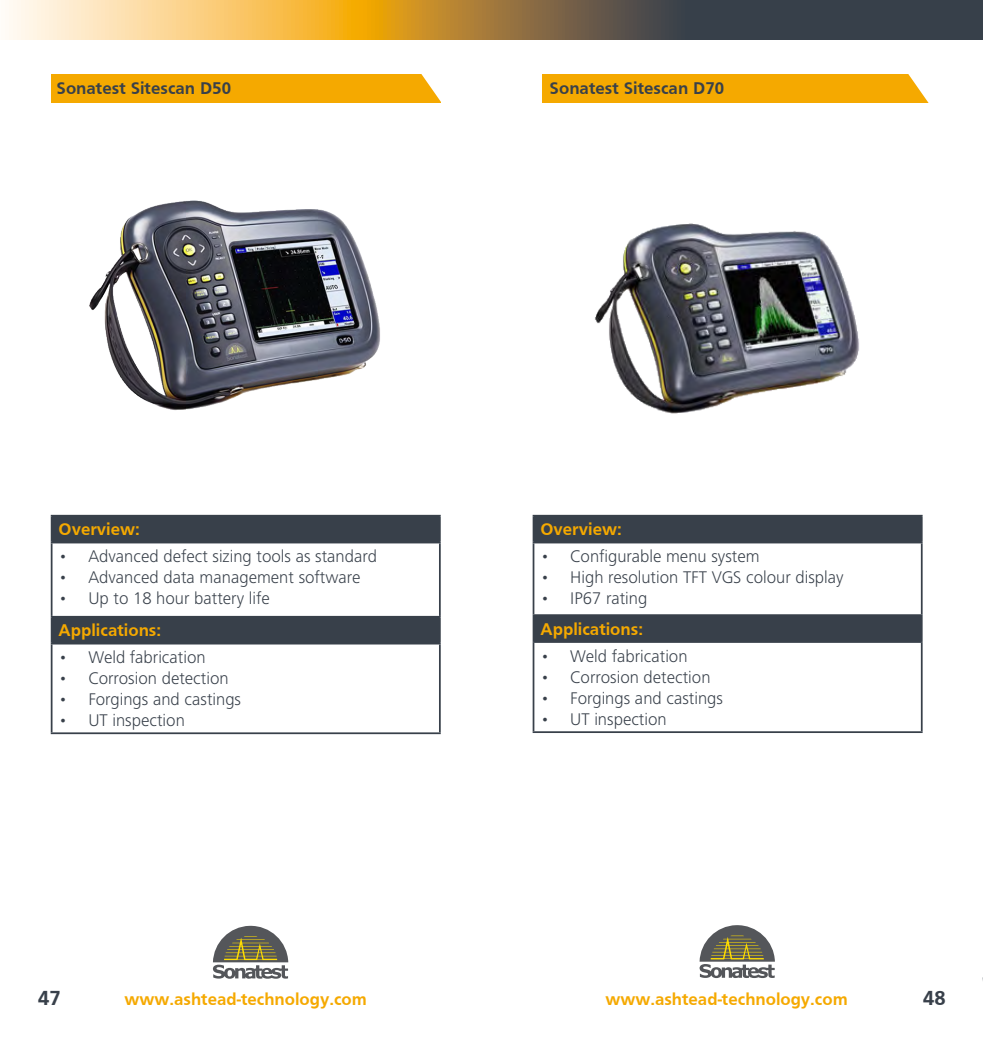
<style>
.page{position:relative;width:983px;height:1042px;background:#fff}
.page>*{position:absolute;margin:0;border:0;box-sizing:border-box;transform-origin:0 0}
.t1{font:700 21px "Frutiger";color:#38404a}
.t2{font:300 17.5px "Frutiger Next LT";color:#38404a}
.t3{font:700 17.5px "Frutiger";color:#f5a900}
.t4{font:700 17.5px "Frutiger";color:#38404a}
</style>
<div class="page">
<div style="left:51px;top:74px;width:389px;height:28px;background:#f5a900"></div>
<svg style="left:418px;top:74px;width:23px;height:29px"></svg>
<svg style="left:52px;top:516px;width:387px;height:127px"></svg>
<svg style="left:51px;top:617px;width:1px;height:26px"></svg>
<svg style="left:439px;top:617px;width:1px;height:26px"></svg>
<hr style="left:51px;top:643px;width:389px;height:1px;background:#38404a">
<hr style="left:51px;top:644px;width:1px;height:88px;background:#38404a">
<hr style="left:439px;top:644px;width:1px;height:88px;background:#38404a">
<hr style="left:51px;top:732px;width:389px;height:2px;background:#38404a">
<hr style="left:51px;top:543px;width:1px;height:73px;background:#38404a">
<hr style="left:439px;top:543px;width:1px;height:73px;background:#38404a">
<hr style="left:51px;top:616px;width:389px;height:1px;background:#38404a">
<svg style="left:51px;top:516px;width:1px;height:26px"></svg>
<svg style="left:439px;top:516px;width:1px;height:26px"></svg>
<hr style="left:51px;top:542px;width:389px;height:1px;background:#38404a">
<hr style="left:51px;top:515px;width:389px;height:1px;background:#38404a">
<img style="left:89px;top:200px;width:291px;height:210px">
<svg style="left:213px;top:925px;width:75px;height:54px"></svg>
<div style="left:542px;top:74px;width:389px;height:28px;background:#f5a900"></div>
<svg style="left:534px;top:516px;width:386px;height:125px"></svg>
<hr style="left:532px;top:616px;width:2px;height:25px;background:#38404a">
<hr style="left:920px;top:616px;width:2px;height:25px;background:#38404a">
<hr style="left:532px;top:641px;width:390px;height:2px;background:#38404a">
<hr style="left:532px;top:643px;width:2px;height:88px;background:#38404a">
<hr style="left:920px;top:643px;width:2px;height:88px;background:#38404a">
<hr style="left:532px;top:731px;width:390px;height:2px;background:#38404a">
<hr style="left:532px;top:543px;width:2px;height:71px;background:#38404a">
<hr style="left:920px;top:543px;width:2px;height:71px;background:#38404a">
<hr style="left:532px;top:614px;width:390px;height:2px;background:#38404a">
<hr style="left:532px;top:516px;width:2px;height:26px;background:#38404a">
<hr style="left:920px;top:516px;width:2px;height:26px;background:#38404a">
<hr style="left:532px;top:542px;width:390px;height:1px;background:#38404a">
<hr style="left:532px;top:515px;width:390px;height:1px;background:#38404a">
<svg style="left:905px;top:74px;width:26px;height:29px"></svg>
<img style="left:595px;top:223px;width:264px;height:191px">
<svg style="left:699px;top:925px;width:75px;height:53px"></svg>
<svg style="left:9px;top:0;width:973px;height:39px;background:#9c8559"></svg>
<p class="t4" style="left:57px;top:78px;width:176px">Sonatest Sitescan D50</p>
<p class="t4" style="left:549px;top:78px;width:176px">Sonatest Sitescan D70</p>
<p class="t3" style="left:59px;top:519px;width:83px">Overview:</p>
<p class="t2" style="left:59px;top:547px;width:320px">• Advanced defect sizing tools as standard</p>
<p class="t2" style="left:59px;top:568px;width:303px">• Advanced data management software</p>
<p class="t2" style="left:59px;top:589px;width:212px">• Up to 18 hour battery life</p>
<p class="t3" style="left:59px;top:620px;width:104px">Applications:</p>
<p class="t2" style="left:59px;top:648px;width:148px">• Weld fabrication</p>
<p class="t2" style="left:59px;top:669px;width:171px">• Corrosion detection</p>
<p class="t2" style="left:59px;top:690px;width:184px">• Forgings and castings</p>
<p class="t2" style="left:59px;top:711px;width:128px">• UT inspection</p>
<p class="t3" style="left:540px;top:519px;width:83px">Overview:</p>
<p class="t2" style="left:540px;top:547px;width:220px">• Configurable menu system</p>
<p class="t2" style="left:540px;top:568px;width:304px">• High resolution TFT VGS colour display</p>
<p class="t2" style="left:540px;top:589px;width:108px">• IP67 rating</p>
<p class="t3" style="left:540px;top:619px;width:104px">Applications:</p>
<p class="t2" style="left:540px;top:646px;width:148px">• Weld fabrication</p>
<p class="t2" style="left:540px;top:667px;width:171px">• Corrosion detection</p>
<p class="t2" style="left:540px;top:688px;width:184px">• Forgings and castings</p>
<p class="t2" style="left:540px;top:709px;width:128px">• UT inspection</p>
<p class="t1" style="left:38px;top:986px;width:24px">47</p>
<p class="t1" style="left:922px;top:986px;width:24px">48</p>
<p class="t3" style="left:124px;top:989px;width:244px">www.ashtead-technology.com</p>
<p class="t3" style="left:605px;top:989px;width:244px">www.ashtead-technology.com</p>
</div>
